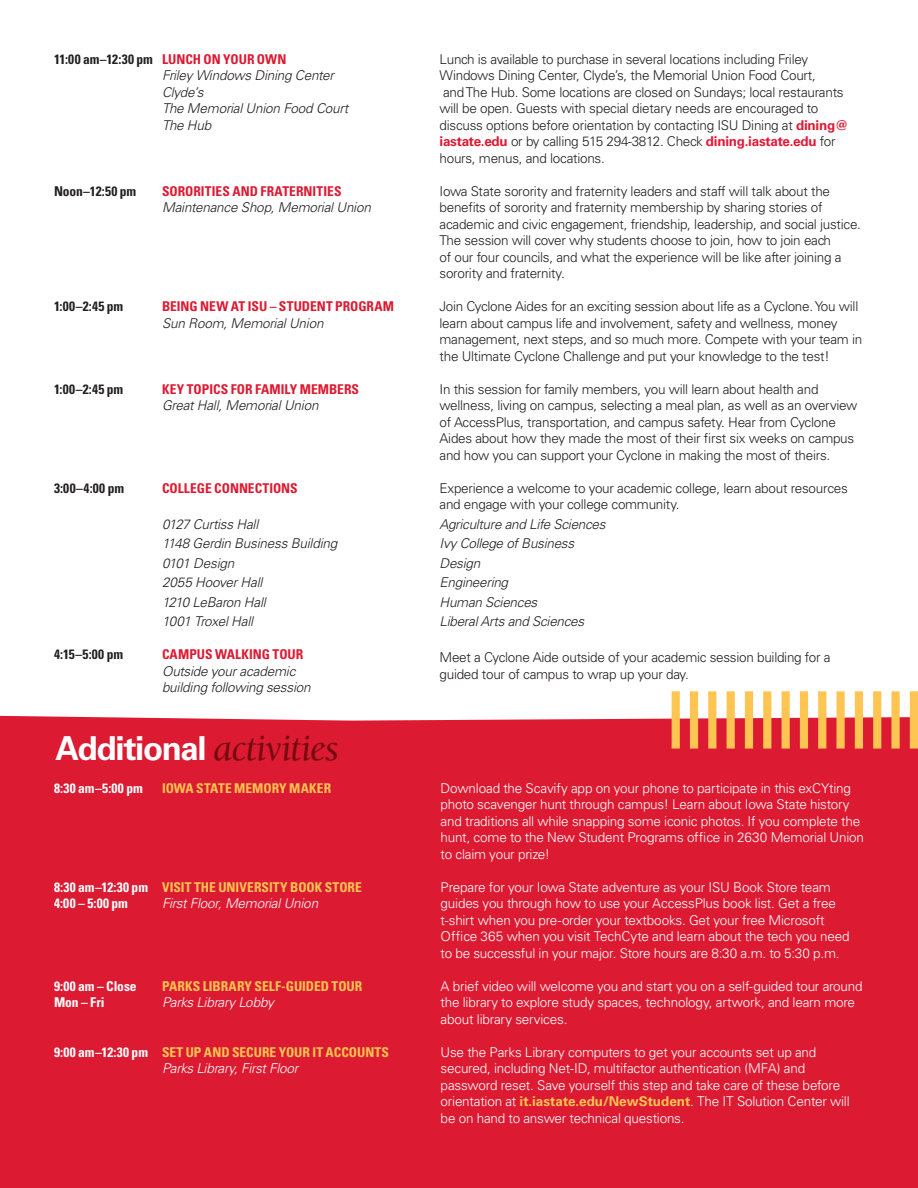
<style>
.page{position:relative;width:918px;height:1188px;background:#fff}
.page>*{position:absolute;margin:0;border:0;box-sizing:border-box;transform-origin:0 0}
.Headline{font:700 33px "Univers LT Std";letter-spacing:-.04em;color:#fff}
.t1{font:300 13.5px/16.5px "Univers LT Std";letter-spacing:-.02em;color:#231f20}
.t2{font:300 13.5px/16.5px "Univers LT Std";letter-spacing:-.015em;color:#fff}
.t3{font:italic 300 13.5px/16.5px "Univers LT Std";letter-spacing:-.015em;color:#231f20}
.t4{font:700 condensed 13.5px "Univers LT Std";color:#fec552}
.t5{font:700 condensed 13.5px "Univers LT Std";color:#dc1a32}
.t6{font:700 condensed 13.5px "Univers LT Std";color:#231f20}
.t7{font:italic 300 13.5px "Univers LT Std";letter-spacing:-.015em;color:#fff}
.t8{font:700 condensed 13.5px "Univers LT Std";color:#fff}
.s1{color:#dc1a32}
.s2{font-family:"Berkeley Std";font-weight:400;font-style:italic;font-size:39px;color:#730a10}
.s3{color:#fff}
.s4{font-weight:700;color:#dc1a32}
.s5{font-weight:700;color:#e51836}
.s6{font-weight:700;color:#fec552}
</style>
<div class="page">
<div style="left:0;top:716px;width:918px;height:472px;background:#dc1a32"></div>
<div style="left:910px;top:691px;width:8px;height:58px;background:#fec552"></div>
<div style="left:891px;top:691px;width:9px;height:58px;background:#fec552"></div>
<div style="left:873px;top:691px;width:8px;height:58px;background:#fec552"></div>
<div style="left:855px;top:691px;width:8px;height:58px;background:#fec552"></div>
<div style="left:837px;top:691px;width:8px;height:58px;background:#fec552"></div>
<div style="left:818px;top:691px;width:8px;height:58px;background:#fec552"></div>
<div style="left:800px;top:691px;width:8px;height:58px;background:#fec552"></div>
<div style="left:782px;top:691px;width:8px;height:58px;background:#fec552"></div>
<div style="left:763px;top:691px;width:8px;height:58px;background:#fec552"></div>
<div style="left:745px;top:691px;width:8px;height:58px;background:#fec552"></div>
<div style="left:727px;top:691px;width:8px;height:58px;background:#fec552"></div>
<div style="left:708px;top:691px;width:8px;height:58px;background:#fec552"></div>
<div style="left:690px;top:691px;width:8px;height:58px;background:#fec552"></div>
<div style="left:672px;top:691px;width:8px;height:58px;background:#fec552"></div>
<p class="t6" style="left:54px;top:51px;width:234px">11:00 am–12:30 pm <span class="s1">LUNCH ON YOUR OWN</span></p>
<p class="t3" style="left:162px;top:67px;width:173px">Friley Windows Dining Center</p>
<p class="t3" style="left:162px;top:84px;width:43px">Clyde’s</p>
<p class="t3" style="left:162px;top:100px;width:188px">The Memorial Union Food Court</p>
<p class="t3" style="left:162px;top:117px;width:51px">The Hub</p>
<p class="t6" style="left:54px;top:183px;width:84px">Noon–12:50 pm</p>
<p class="t5" style="left:162px;top:183px;width:181px">SORORITIES AND FRATERNITIES</p>
<p class="t3" style="left:162px;top:199px;width:210px">Maintenance Shop, Memorial Union</p>
<p class="t6" style="left:54px;top:298px;width:71px">1:00–2:45 pm</p>
<p class="t5" style="left:162px;top:298px;width:234px">BEING NEW AT ISU – STUDENT PROGRAM</p>
<p class="t3" style="left:162px;top:315px;width:163px">Sun Room, Memorial Union</p>
<p class="t6" style="left:54px;top:381px;width:71px">1:00–2:45 pm</p>
<p class="t5" style="left:162px;top:381px;width:199px">KEY TOPICS FOR FAMILY MEMBERS</p>
<p class="t3" style="left:162px;top:397px;width:158px">Great Hall, Memorial Union</p>
<p class="t6" style="left:54px;top:480px;width:72px">3:00–4:00 pm</p>
<p class="t5" style="left:162px;top:480px;width:137px">COLLEGE CONNECTIONS</p>
<p class="t3" style="left:162px;top:516px;width:98px">0127 Curtiss Hall</p>
<p class="t3" style="left:162px;top:535px;width:177px">1148 Gerdin Business Building</p>
<p class="t3" style="left:162px;top:555px;width:74px">0101 Design</p>
<p class="t3" style="left:162px;top:574px;width:102px">2055 Hoover Hall</p>
<p class="t3" style="left:162px;top:594px;width:105px">1210 LeBaron Hall</p>
<p class="t3" style="left:162px;top:613px;width:93px">1001 Troxel Hall</p>
<p class="t6" style="left:54px;top:646px;width:71px">4:15–5:00 pm</p>
<p class="t5" style="left:162px;top:646px;width:143px">CAMPUS WALKING TOUR</p>
<p class="t3" style="left:162px;top:663px;width:150px">Outside your academic building following session</p>
<p class="Headline" style="left:56px;top:729px;width:285px">Additional <span class="s2">activities</span></p>
<p class="t8" style="left:54px;top:780px;width:90px">8:30 am–5:00 pm</p>
<p class="t4" style="left:162px;top:780px;width:171px">IOWA STATE MEMORY MAKER</p>
<p class="t4" style="left:54px;top:879px;width:309px"><span class="s3">8:30 am–12:30 pm</span> VISIT THE UNIVERSITY BOOK STORE</p>
<p class="t8" style="left:54px;top:895px;width:75px">4:00 – 5:00 pm</p>
<p class="t7" style="left:162px;top:895px;width:158px">First Floor, Memorial Union</p>
<p class="t8" style="left:54px;top:978px;width:84px">9:00 am – Close</p>
<p class="t4" style="left:162px;top:978px;width:202px">PARKS LIBRARY SELF-GUIDED TOUR</p>
<p class="t8" style="left:54px;top:994px;width:52px">Mon – Fri</p>
<p class="t7" style="left:162px;top:994px;width:114px">Parks Library Lobby</p>
<p class="t4" style="left:54px;top:1044px;width:337px"><span class="s3">9:00 am–12:30 pm</span> SET UP AND SECURE YOUR IT ACCOUNTS</p>
<p class="t7" style="left:162px;top:1060px;width:138px">Parks Library, First Floor</p>
<p class="t1" style="left:440px;top:51px;width:410px">Lunch is available to purchase in several locations including Friley Windows Dining Center, Clyde’s, the Memorial Union Food Court,<br>and The Hub. Some locations are closed on Sundays; local restaurants will be open. Guests with special dietary needs are encouraged to discuss options before orientation by contacting ISU Dining at <span class="s4">dining@ iastate.edu</span> or by calling 515 294-3812. Check <span class="s5">dining.iastate.edu</span> for hours, menus, and locations.</p>
<p class="t1" style="left:440px;top:183px;width:423px">Iowa State sorority and fraternity leaders and staff will talk about the benefits of sorority and fraternity membership by sharing stories of academic and civic engagement, friendship, leadership, and social justice.<br>The session will cover why students choose to join, how to join each<br>of our four councils, and what the experience will be like after joining a sorority and fraternity.</p>
<p class="t1" style="left:440px;top:298px;width:424px">Join Cyclone Aides for an exciting session about life as a Cyclone. You will learn about campus life and involvement, safety and wellness, money management, next steps, and so much more. Compete with your team in the Ultimate Cyclone Challenge and put your knowledge to the test!</p>
<p class="t1" style="left:440px;top:381px;width:419px">In this session for family members, you will learn about health and wellness, living on campus, selecting a meal plan, as well as an overview of AccessPlus, transportation, and campus safety. Hear from Cyclone Aides about how they made the most of their first six weeks on campus and how you can support your Cyclone in making the most of theirs.</p>
<p class="t1" style="left:440px;top:480px;width:410px">Experience a welcome to your academic college, learn about resources and engage with your college community.</p>
<p class="t3" style="left:440px;top:516px;width:168px">Agriculture and Life Sciences</p>
<p class="t3" style="left:440px;top:535px;width:136px">Ivy College of Business</p>
<p class="t3" style="left:440px;top:555px;width:42px">Design</p>
<p class="t3" style="left:440px;top:574px;width:70px">Engineering</p>
<p class="t3" style="left:440px;top:594px;width:99px">Human Sciences</p>
<p class="t3" style="left:440px;top:613px;width:146px">Liberal Arts and Sciences</p>
<p class="t1" style="left:440px;top:649px;width:393px">Meet a Cyclone Aide outside of your academic session building for a guided tour of campus to wrap up your day.</p>
<p class="t2" style="left:441px;top:780px;width:425px">Download the Scavify app on your phone to participate in this exCYting photo scavenger hunt through campus! Learn about Iowa State history and traditions all while snapping some iconic photos. If you complete the hunt, come to the New Student Programs office in 2630 Memorial Union to claim your prize!</p>
<p class="t2" style="left:441px;top:879px;width:411px">Prepare for your Iowa State adventure as your ISU Book Store team guides you through how to use your AccessPlus book list. Get a free t-shirt when you pre-order your textbooks. Get your free Microsoft Office 365 when you visit TechCyte and learn about the tech you need to be successful in your major. Store hours are 8:30 a.m. to 5:30 p.m.</p>
<p class="t2" style="left:441px;top:978px;width:424px">A brief video will welcome you and start you on a self-guided tour around the library to explore study spaces, technology, artwork, and learn more about library services.</p>
<p class="t2" style="left:441px;top:1044px;width:411px">Use the Parks Library computers to get your accounts set up and secured, including Net-ID, multifactor authentication (MFA) and password reset. Save yourself this step and take care of these before orientation at <span class="s6">it.iastate.edu/NewStudent</span>. The IT Solution Center will be on hand to answer technical questions.</p>
</div>
